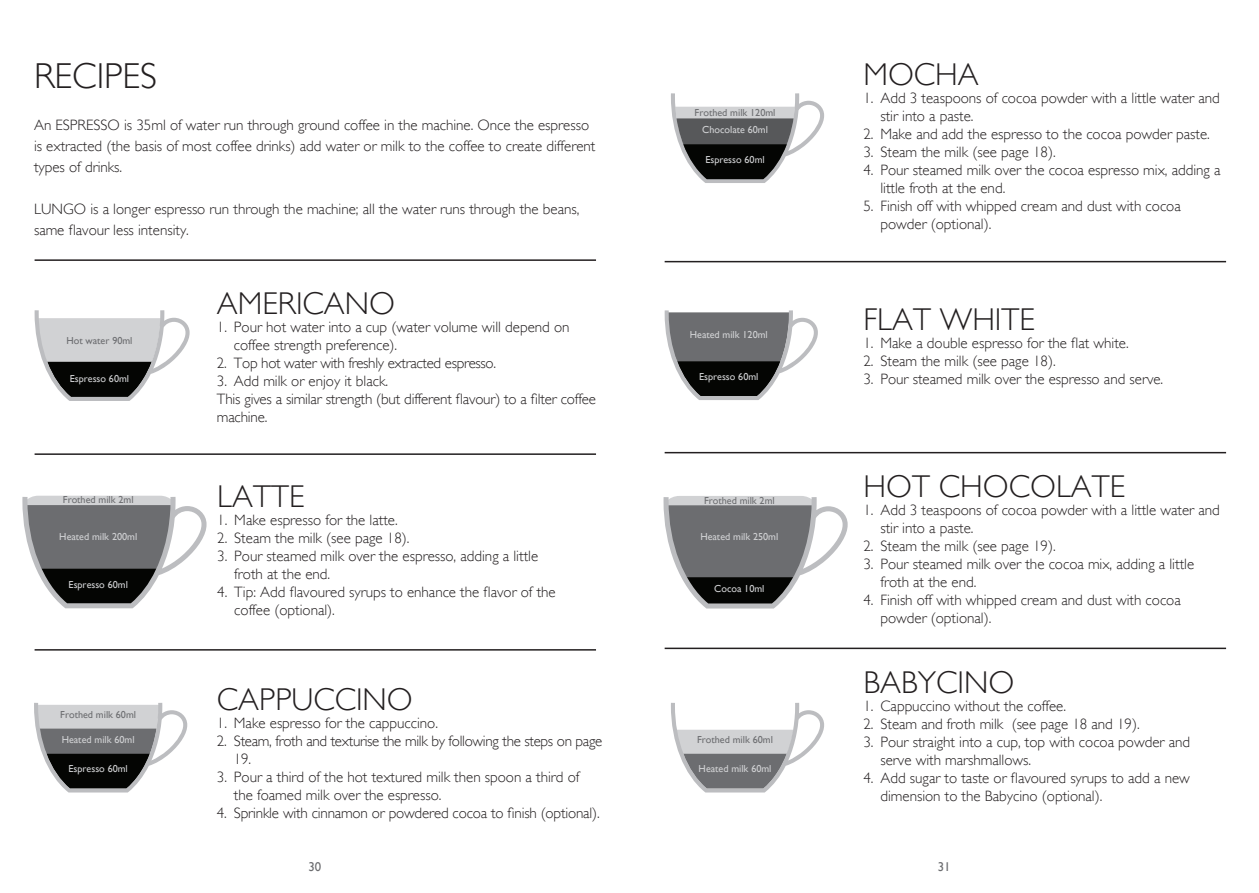
<style>
.page{position:relative;width:1259px;height:893px;background:#fff}
.page>*{position:absolute;margin:0;border:0;box-sizing:border-box;transform-origin:0 0}
.t1{font:300 36px "Gill Sans";color:#231f20}
.t2{font:300 31.5px "Gill Sans";color:#231f20}
.t3{font:300 15px/18px "Gill Sans";color:#231f20}
.t4{font:300 15px/18px "Gill Sans";letter-spacing:-.02em;color:#231f20}
.t5{font:12.75px "Gill Sans";color:#6c6d70}
.t6{font:10.2px "Gill Sans";color:#d1d2d4}
.t7{font:10.2px "Gill Sans";color:#6c6d70}
</style>
<div class="page">
<svg style="left:35px;top:310px;width:155px;height:91px"></svg>
<svg style="left:34px;top:703px;width:153px;height:89px"></svg>
<svg style="left:22px;top:496px;width:185px;height:112px"></svg>
<hr style="left:35px;top:259px;width:561px;height:2px;background:#231f20">
<hr style="left:35px;top:453px;width:561px;height:2px;background:#231f20">
<hr style="left:35px;top:649px;width:561px;height:2px;background:#231f20">
<hr style="left:664px;top:261px;width:562px;height:1px;background:#231f20">
<hr style="left:664px;top:648px;width:562px;height:1px;background:#231f20">
<hr style="left:664px;top:452px;width:562px;height:1px;background:#231f20">
<svg style="left:664px;top:310px;width:154px;height:90px"></svg>
<svg style="left:671px;top:93px;width:153px;height:90px"></svg>
<svg style="left:663px;top:496px;width:185px;height:112px"></svg>
<svg style="left:671px;top:703px;width:153px;height:89px"></svg>
<h1 class="t1" style="left:34px;top:55px;width:125px">RECIPES</h1>
<p class="t3" style="left:34px;top:115px;width:563px;line-height:21px">An ESPRESSO is 35ml of water run through ground coffee in the machine. Once the espresso is extracted (the basis of most coffee drinks) add water or milk to the coffee to create different types of drinks.</p>
<p class="t3" style="left:34px;top:199px;width:547px;line-height:21px">LUNGO is a longer espresso run through the machine; all the water runs through the beans, same flavour less intensity.</p>
<p class="t7" style="left:66px;top:335px;width:68px">Hot water 90ml</p>
<p class="t6" style="left:70px;top:372px;width:61px">Espresso 60ml</p>
<p class="t7" style="left:63px;top:494px;width:72px">Frothed milk 2ml</p>
<p class="t6" style="left:59px;top:530px;width:79px">Heated milk 200ml</p>
<p class="t6" style="left:69px;top:578px;width:61px">Espresso 60ml</p>
<p class="t7" style="left:60px;top:709px;width:77px">Frothed milk 60ml</p>
<p class="t6" style="left:62px;top:733px;width:74px">Heated milk 60ml</p>
<p class="t6" style="left:69px;top:763px;width:61px">Espresso 60ml</p>
<h2 class="t2" style="left:217px;top:285px;width:180px">AMERICANO</h2>
<p class="t3" style="left:234px;top:318px;width:337px;text-indent:-17px">1. Pour hot water into a cup (water volume will depend on coffee strength preference).</p>
<p class="t4" style="left:217px;top:354px;width:281px">2. Top hot water with freshly extracted espresso.</p>
<p class="t3" style="left:217px;top:372px;width:381px">3. Add milk or enjoy it black.<br>This gives a similar strength (but different flavour) to a filter coffee machine.</p>
<h2 class="t2" style="left:217px;top:478px;width:89px">LATTE</h2>
<p class="t3" style="left:217px;top:511px;width:182px">1. Make espresso for the latte.</p>
<p class="t3" style="left:217px;top:529px;width:194px">2. Steam the milk (see page 18).</p>
<p class="t3" style="left:234px;top:547px;width:305px;text-indent:-17px">3. Pour steamed milk over the espresso, adding a little froth at the end.</p>
<p class="t3" style="left:234px;top:583px;width:323px;text-indent:-17px">4. Tip: Add flavoured syrups to enhance the flavor of the coffee (optional).</p>
<h2 class="t2" style="left:217px;top:681px;width:197px">CAPPUCCINO</h2>
<p class="t3" style="left:217px;top:714px;width:223px">1. Make espresso for the cappuccino.</p>
<p class="t4" style="left:234px;top:732px;width:370px;text-indent:-17px">2. Steam, froth and texturise the milk by following the steps on page<br>19.</p>
<p class="t3" style="left:234px;top:768px;width:347px;text-indent:-17px">3. Pour a third of the hot textured milk then spoon a third of the foamed milk over the espresso.</p>
<p class="t3" style="left:217px;top:804px;width:384px">4. Sprinkle with cinnamon or powdered cocoa to finish (optional).</p>
<p class="t7" style="left:694px;top:107px;width:82px">Frothed milk 120ml</p>
<p class="t6" style="left:702px;top:124px;width:67px">Chocolate 60ml</p>
<p class="t6" style="left:705px;top:154px;width:61px">Espresso 60ml</p>
<p class="t6" style="left:690px;top:329px;width:79px">Heated milk 120ml</p>
<p class="t6" style="left:699px;top:370px;width:61px">Espresso 60ml</p>
<p class="t7" style="left:704px;top:494px;width:72px">Frothed milk 2ml</p>
<p class="t6" style="left:700px;top:530px;width:79px">Heated milk 250ml</p>
<p class="t6" style="left:714px;top:583px;width:52px">Cocoa 10ml</p>
<p class="t7" style="left:697px;top:733px;width:77px">Frothed milk 60ml</p>
<p class="t6" style="left:698px;top:763px;width:74px">Heated milk 60ml</p>
<h2 class="t2" style="left:863px;top:56px;width:117px">MOCHA</h2>
<p class="t3" style="left:880px;top:89px;width:341px;text-indent:-17px">1. Add 3 teaspoons of cocoa powder with a little water and stir into a paste.</p>
<p class="t3" style="left:863px;top:125px;width:348px">2. Make and add the espresso to the cocoa powder paste.</p>
<p class="t3" style="left:863px;top:143px;width:194px">3. Steam the milk (see page 18).</p>
<p class="t3" style="left:880px;top:161px;width:342px;text-indent:-17px">4. Pour steamed milk over the cocoa espresso mix, adding a little froth at the end.</p>
<p class="t3" style="left:880px;top:197px;width:302px;text-indent:-17px">5. Finish off with whipped cream and dust with cocoa powder (optional).</p>
<h2 class="t2" style="left:863px;top:300px;width:173px">FLAT WHITE</h2>
<p class="t3" style="left:863px;top:333px;width:267px">1. Make a double espresso for the flat white.</p>
<p class="t3" style="left:863px;top:351px;width:194px">2. Steam the milk (see page 18).</p>
<p class="t3" style="left:863px;top:369px;width:301px">3. Pour steamed milk over the espresso and serve.</p>
<h2 class="t2" style="left:863px;top:468px;width:263px">HOT CHOCOLATE</h2>
<p class="t3" style="left:880px;top:501px;width:341px;text-indent:-17px">1. Add 3 teaspoons of cocoa powder with a little water and stir into a paste.</p>
<p class="t3" style="left:863px;top:537px;width:194px">2. Steam the milk (see page 19).</p>
<p class="t3" style="left:880px;top:555px;width:315px;text-indent:-17px">3. Pour steamed milk over the cocoa mix, adding a little froth at the end.</p>
<p class="t3" style="left:880px;top:591px;width:302px;text-indent:-17px">4. Finish off with whipped cream and dust with cocoa powder (optional).</p>
<h2 class="t2" style="left:863px;top:664px;width:152px">BABYCINO</h2>
<p class="t3" style="left:863px;top:697px;width:204px">1. Cappuccino without the coffee.</p>
<p class="t3" style="left:863px;top:715px;width:278px">2. Steam and froth milk (see page 18 and 19).</p>
<p class="t3" style="left:880px;top:733px;width:311px;text-indent:-17px">3. Pour straight into a cup, top with cocoa powder and serve with marshmallows.</p>
<p class="t3" style="left:880px;top:769px;width:311px;text-indent:-17px">4. Add sugar to taste or flavoured syrups to add a new dimension to the Babycino (optional).</p>
<p class="t5" style="left:308px;top:859px;width:14px">30</p>
<p class="t5" style="left:938px;top:859px;width:14px">31</p>
</div>
